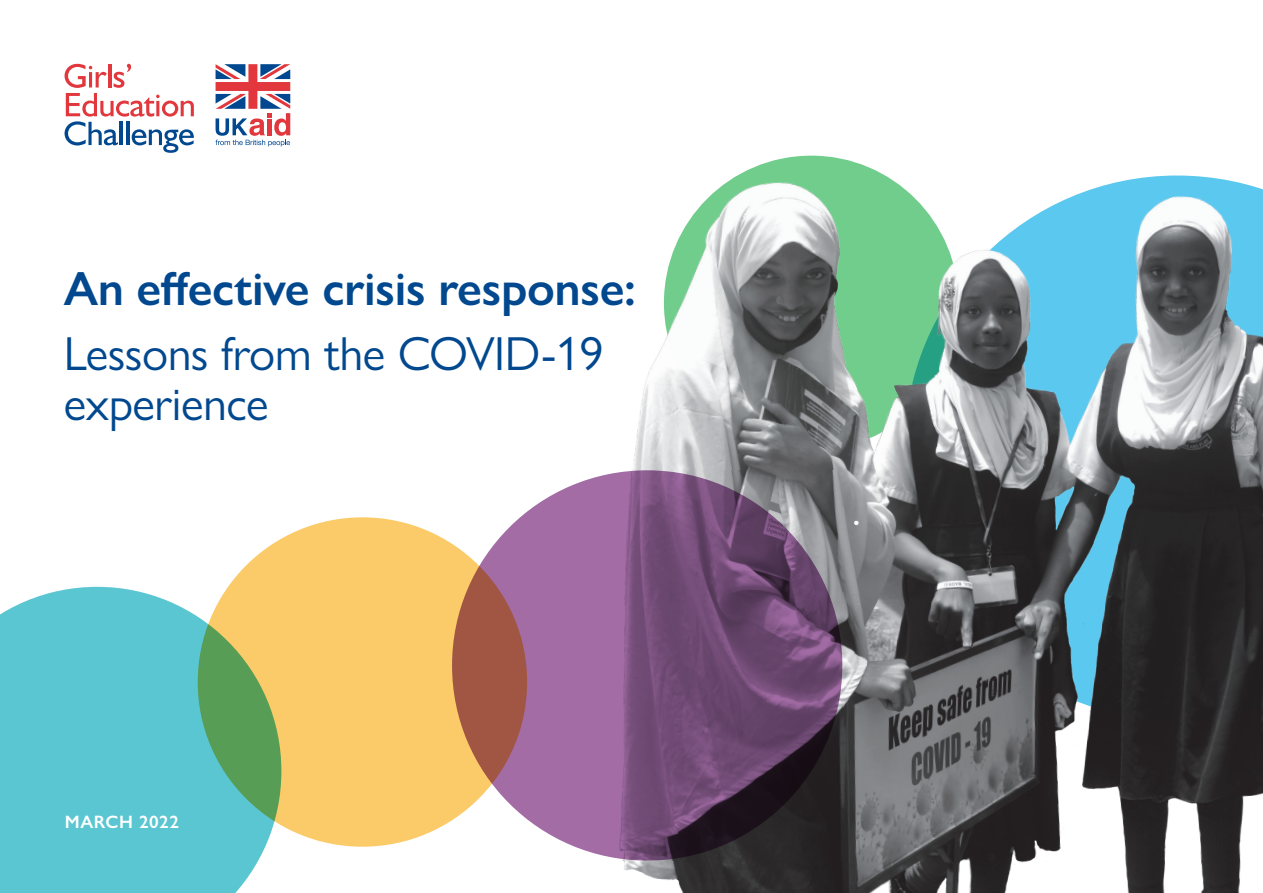
<style>
.page{position:relative;width:1263px;height:893px;background:#fff}
.page>*{position:absolute;margin:0;border:0;box-sizing:border-box;transform-origin:0 0}
.heading{font:48px/49.5px "Gill Sans Nova";letter-spacing:-.01em;color:#01488f}
.heading-2{font:600 48px "Gill Sans Nova";letter-spacing:-.01em;color:#01488f}
.h2{font:600 18px "Gill Sans Nova";letter-spacing:.03em;color:#fff}
</style>
<div class="page">
<img style="left:459px;top:155px;width:804px;height:738px">
<div style="left:198px;top:517px;width:329px;height:330px;background:#fbcb69;border-radius:50%"></div>
<svg style="left:0;top:587px;width:281px;height:306px;background:#6cc4be"></svg>
<svg style="left:65px;top:64px;width:129px;height:89px"></svg>
<svg style="left:216px;top:64px;width:74px;height:83px"></svg>
<svg style="left:452px;top:470px;width:390px;height:391px;background:#81547b"></svg>
<p class="heading-2" style="left:64px;top:259px;width:573px">An effective crisis response:</p>
<p class="heading" style="left:64px;top:329px;width:541px">Lessons from the COVID-19 experience</p>
<p class="h2" style="left:65px;top:811px;width:116px">MARCH 2022</p>
</div>
